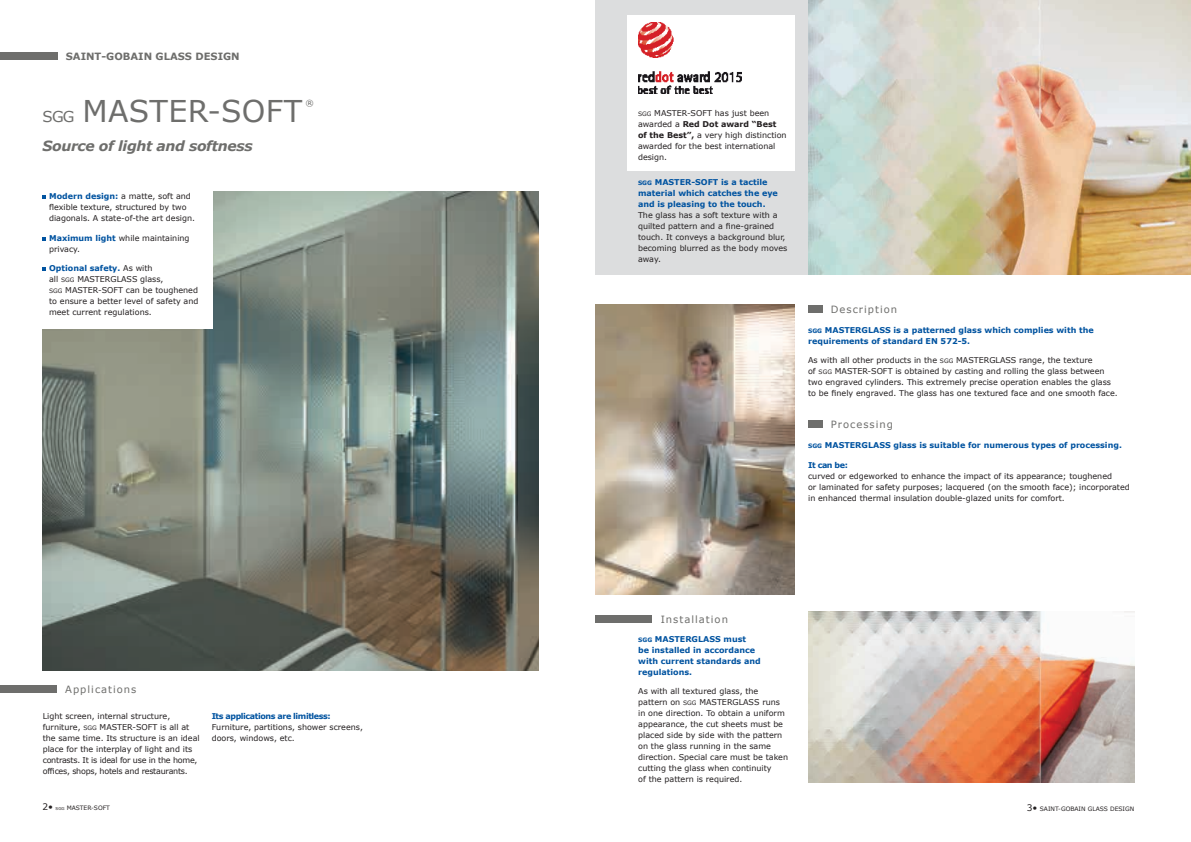
<style>
.page{position:relative;width:1191px;height:842px;background:#fff}
.page>*{position:absolute;margin:0;border:0;box-sizing:border-box;transform-origin:0 0}
.t1{font:30px "Verdana";letter-spacing:.01em;color:#6e6e6c}
.t2{font:italic 700 14px "Verdana";letter-spacing:-.025em;color:#6e6e6c}
.t3{font:10px "Verdana";letter-spacing:.1em;color:#6e6e6c}
.t4{font:700 10px "Verdana";color:#6e6e6c}
.t5{font:9px "Verdana";color:#231f20}
.t6{font:8.4px "Verdana";color:#6e6e6c}
.t7{font:8px/11px "Verdana";color:#231f20}
.t8{font:700 8px/11px "Verdana";color:#0053a0}
.t9{font:700 8px "Verdana";letter-spacing:-.05em;color:#0053a0}
.t10{font:6px "Verdana";color:#231f20}
.s1{font-size:15px}
.s2{font-weight:700;color:#0053a0}
.s3{font-size:6px}
.s4{font-weight:700}
.s5{font-size:4px}
.s6{font-size:9px}
</style>
<div class="page">
<div style="left:595px;top:0;width:596px;height:275px;background:#dcddde"></div>
<div style="left:627px;top:15px;width:167px;height:156px;background:#fff"></div>
<img style="left:43px;top:192px;width:496px;height:479px">
<div style="left:0;top:52px;width:57px;height:8px;background:#6e6e6c"></div>
<div style="left:28px;top:179px;width:185px;height:150px;background:#fff"></div>
<svg style="left:43px;top:195px;width:3px;height:4px"></svg>
<svg style="left:43px;top:237px;width:3px;height:4px"></svg>
<svg style="left:43px;top:267px;width:3px;height:4px"></svg>
<div style="left:808px;top:305px;width:14px;height:7px;background:#6e6e6c"></div>
<div style="left:808px;top:420px;width:14px;height:7px;background:#6e6e6c"></div>
<div style="left:595px;top:615px;width:57px;height:7px;background:#6e6e6c"></div>
<div style="left:0;top:686px;width:57px;height:7px;background:#6e6e6c"></div>
<img style="left:638px;top:23px;width:103px;height:70px">
<img style="left:595px;top:305px;width:199px;height:289px">
<img style="left:808px;top:612px;width:326px;height:170px">
<img style="left:808px;top:0;width:383px;height:275px">
<p class="t4" style="left:66px;top:49px;width:175px">SAINT-GOBAIN GLASS DESIGN</p>
<h1 class="t1" style="left:43px;top:91px;width:261px"><span class="s1">SGG</span> MASTER-SOFT</h1>
<p class="t6" style="left:305px;top:97px;width:10px">®</p>
<h2 class="t2" style="left:43px;top:136px;width:212px">Source of light and softness</h2>
<p class="t7" style="left:49px;top:191px;width:147px"><span class="s2">Modern design:</span> a matte, soft and flexible texture, structured by two diagonals. A state-of-the art design.</p>
<p class="t7" style="left:49px;top:232px;width:142px"><span class="s2">Maximum light</span> while maintaining privacy.</p>
<p class="t7" style="left:49px;top:263px;width:151px"><span class="s2">Optional safety.</span> As with<br>all <span class="s3">SGG</span> MASTERGLASS glass,<br><span class="s3">SGG</span> MASTER-SOFT can be toughened to ensure a better level of safety and meet current regulations.</p>
<p class="t3" style="left:65px;top:683px;width:73px">Applications</p>
<p class="t7" style="left:43px;top:710px;width:158px">Light screen, internal structure, furniture, <span class="s3">SGG</span> MASTER-SOFT is all at the same time. Its structure is an ideal place for the interplay of light and its contrasts. It is ideal for use in the home, offices, shops, hotels and restaurants.</p>
<p class="t9" style="left:212px;top:710px;width:121px">Its applications are limitless:</p>
<p class="t7" style="left:212px;top:721px;width:153px">Furniture, partitions, shower screens, doors, windows, etc.</p>
<p class="t7" style="left:638px;top:107px;width:150px"><span class="s3">SGG</span> MASTER-SOFT has just been awarded a <span class="s4">Red Dot award “Best of the Best”,</span> a very high distinction awarded for the best international design.</p>
<p class="t8" style="left:638px;top:177px;width:141px"><span class="s3">SGG</span> MASTER-SOFT is a tactile material which catches the eye and is pleasing to the touch.</p>
<p class="t7" style="left:638px;top:210px;width:151px">The glass has a soft texture with a quilted pattern and a fine-grained touch. It conveys a background blur, becoming blurred as the body moves away.</p>
<p class="t3" style="left:831px;top:302px;width:68px">Description</p>
<p class="t8" style="left:808px;top:324px;width:287px"><span class="s3">SGG</span> MASTERGLASS is a patterned glass which complies with the requirements of standard EN 572-5.</p>
<p class="t7" style="left:808px;top:355px;width:311px">As with all other products in the <span class="s3">SGG</span> MASTERGLASS range, the texture<br>of <span class="s3">SGG</span> MASTER-SOFT is obtained by casting and rolling the glass between two engraved cylinders. This extremely precise operation enables the glass to be finely engraved. The glass has one textured face and one smooth face.</p>
<p class="t3" style="left:831px;top:417px;width:64px">Processing</p>
<p class="t8" style="left:808px;top:439px;width:315px"><span class="s3">SGG</span> MASTERGLASS glass is suitable for numerous types of processing.</p>
<p class="t8" style="left:808px;top:459px;width:41px">It can be:</p>
<p class="t7" style="left:808px;top:470px;width:323px">curved or edgeworked to enhance the impact of its appearance; toughened<br>or laminated for safety purposes; lacquered (on the smooth face); incorporated in enhanced thermal insulation double-glazed units for comfort.</p>
<p class="t3" style="left:660px;top:612px;width:69px">Installation</p>
<p class="t8" style="left:638px;top:633px;width:124px"><span class="s3">SGG</span> MASTERGLASS must<br>be installed in accordance with current standards and regulations.</p>
<p class="t7" style="left:638px;top:686px;width:151px">As with all textured glass, the pattern on <span class="s3">SGG</span> MASTERGLASS runs in one direction. To obtain a uniform appearance, the cut sheets must be placed side by side with the pattern on the glass running in the same direction. Special care must be taken cutting the glass when continuity<br>of the pattern is required.</p>
<p class="t5" style="left:43px;top:801px;width:12px">2•</p>
<p class="t10" style="left:56px;top:804px;width:56px"><span class="s5">SGG</span> MASTER-SOFT</p>
<p class="t10" style="left:1026px;top:805px;width:109px"><span class="s6">3•</span> SAINT-GOBAIN GLASS DESIGN</p>
</div>
